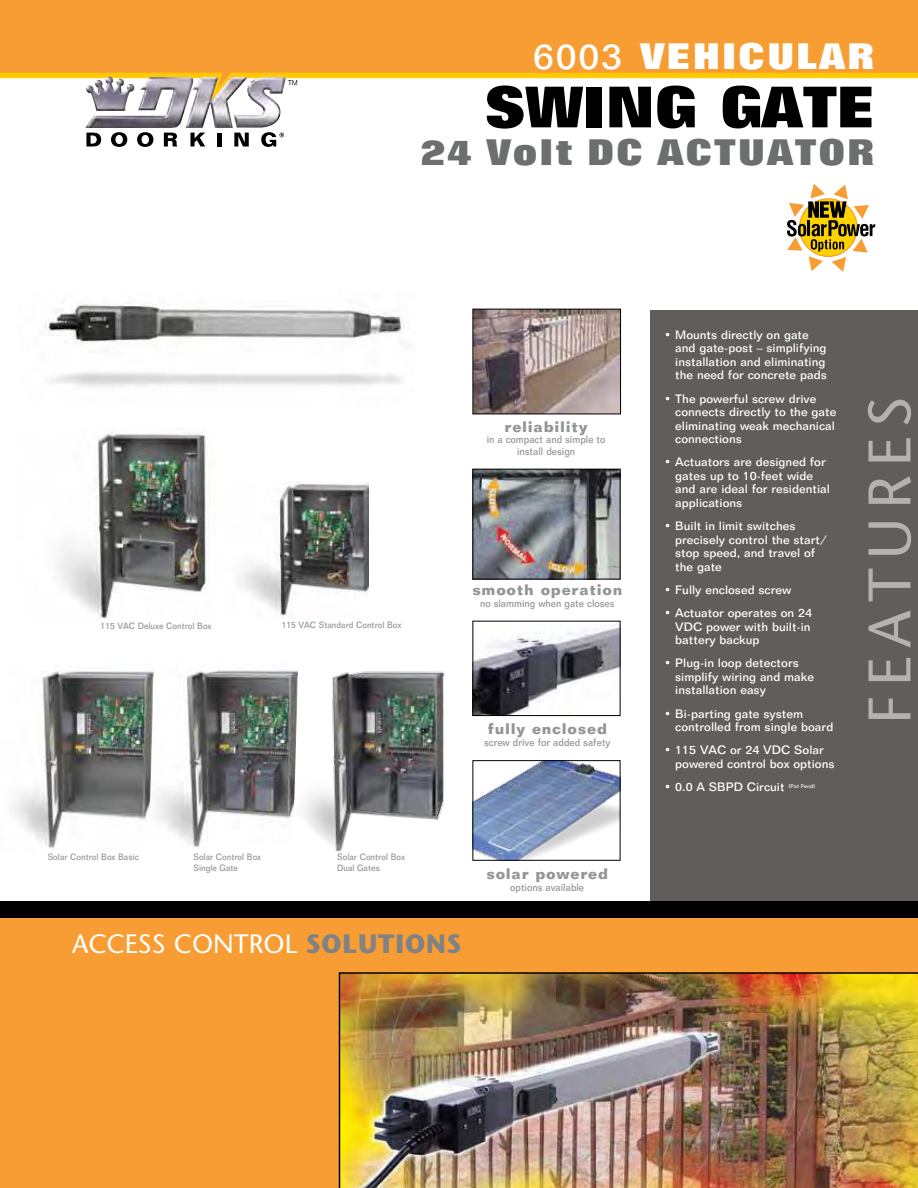
<style>
.page{position:relative;width:918px;height:1188px;background:#fff}
.page>*{position:absolute;margin:0;border:0;box-sizing:border-box;transform-origin:0 0}
.t1{font:60px "Stone Sans";letter-spacing:.15em;color:#b4b1b0}
.t2{font:800 57px "Folio BT";color:#000}
.t3{font:800 36px "Folio BT";letter-spacing:.05em;color:#6d6e70}
.t4{font:800 36px "Folio BT";letter-spacing:.05em;color:#fff}
.t5{font:26.55px "Stone Sans";color:#fff}
.t6{font:700 15px "Folio BT";letter-spacing:.05em;color:#939597}
.t7{font:500 12px/13.5px "Folio BT";color:#fff}
.t8{font:500 10.5px/11.2px "Folio BT";color:#939597;text-align:center;scale:.9 1}
.t9{font:500 9px/10.5px "Folio BT";color:#939597;scale:.9 1}
.t10{font:500 5.25px "Folio BT";color:#fff}
.s1{font-weight:500}
.s2{font-weight:700;color:#808284}
</style>
<div class="page">
<img style="left:45px;top:302px;width:359px;height:85px">
<div style="left:0;top:0;width:918px;height:72px;background:#f89d33"></div>
<svg style="left:86px;top:133px;width:15px;height:14px"></svg>
<svg style="left:111px;top:132px;width:16px;height:15px"></svg>
<svg style="left:137px;top:132px;width:16px;height:15px"></svg>
<svg style="left:164px;top:133px;width:13px;height:14px"></svg>
<svg style="left:190px;top:133px;width:15px;height:14px"></svg>
<hr style="left:217px;top:133px;width:4px;height:14px;background:#000">
<svg style="left:234px;top:133px;width:15px;height:14px"></svg>
<svg style="left:261px;top:132px;width:23px;height:15px"></svg>
<svg style="left:0;top:72px;width:918px;height:14px"></svg>
<img style="left:85px;top:76px;width:201px;height:52px">
<div style="left:650px;top:310px;width:268px;height:598px;background:#615d5c"></div>
<img style="left:475px;top:471px;width:143px;height:106px">
<div style="left:473px;top:469px;width:147px;height:110px;border:1px solid #000"></div>
<img style="left:475px;top:625px;width:143px;height:89px">
<div style="left:473px;top:621px;width:147px;height:95px;border:1px solid #000"></div>
<div style="left:0;top:917px;width:918px;height:271px;background:#f89d33"></div>
<img style="left:339px;top:972px;width:579px;height:216px">
<div style="left:0;top:901px;width:918px;height:16px;background:#000"></div>
<img style="left:475px;top:311px;width:144px;height:101px">
<div style="left:473px;top:309px;width:148px;height:105px;border:1px solid #000"></div>
<img style="left:475px;top:762px;width:143px;height:97px">
<div style="left:473px;top:760px;width:147px;height:101px;border:1px solid #000"></div>
<img style="left:304px;top:671px;width:141px;height:181px">
<img style="left:157px;top:670px;width:141px;height:178px">
<img style="left:13px;top:671px;width:141px;height:178px">
<svg style="left:787px;top:184px;width:88px;height:88px"></svg>
<img style="left:59px;top:428px;width:147px;height:191px">
<img style="left:239px;top:483px;width:129px;height:135px">
<h3 class="t4" style="left:533px;top:36px;width:344px"><span class="s1">6003</span> VEHICULAR</h3>
<h2 class="t2" style="left:484px;top:74px;width:392px">SWING GATE</h2>
<h3 class="t3" style="left:420px;top:131px;width:457px">24 Volt DC ACTUATOR</h3>
<p class="t9" style="left:101px;top:621px;width:125px">115 VAC Deluxe Control Box</p>
<p class="t9" style="left:282px;top:620px;width:135px">115 VAC Standard Control Box</p>
<p class="t9" style="left:48px;top:852px;width:103px">Solar Control Box Basic</p>
<p class="t9" style="left:193px;top:852px;width:77px">Solar Control Box<br>Single Gate</p>
<p class="t9" style="left:337px;top:852px;width:77px">Solar Control Box<br>Dual Gates</p>
<p class="t6" style="left:505px;top:421px;width:84px">reliability</p>
<p class="t8" style="left:487px;top:434px;width:134px">in a compact and simple to install design</p>
<p class="t6" style="left:472px;top:584px;width:152px">smooth operation</p>
<p class="t8" style="left:480px;top:598px;width:151px">no slamming when gate closes</p>
<p class="t6" style="left:487px;top:723px;width:121px">fully enclosed</p>
<p class="t8" style="left:484px;top:736px;width:142px">screw drive for added safety</p>
<p class="t6" style="left:486px;top:868px;width:123px">solar powered</p>
<p class="t8" style="left:510px;top:882px;width:84px">options available</p>
<p class="t7" style="left:675px;top:328px;width:153px;text-indent:-11px">• Mounts directly on gate and gate-post – simplifying installation and eliminating the need for concrete pads</p>
<p class="t7" style="left:675px;top:392px;width:163px;text-indent:-11px">• The powerful screw drive connects directly to the gate eliminating weak mechanical connections</p>
<p class="t7" style="left:675px;top:455px;width:156px;text-indent:-11px">• Actuators are designed for gates up to 10-feet wide and are ideal for residential applications</p>
<p class="t7" style="left:675px;top:519px;width:153px;text-indent:-11px">• Built in limit switches precisely control the start/ stop speed, and travel of the gate</p>
<p class="t7" style="left:664px;top:583px;width:129px">• Fully enclosed screw</p>
<p class="t7" style="left:675px;top:606px;width:138px;text-indent:-11px">• Actuator operates on 24<br>VDC power with built-in battery backup</p>
<p class="t7" style="left:675px;top:656px;width:140px;text-indent:-11px">• Plug-in loop detectors simplify wiring and make installation easy</p>
<p class="t7" style="left:675px;top:706px;width:160px;text-indent:-11px">• Bi-parting gate system controlled from single board</p>
<p class="t7" style="left:675px;top:743px;width:161px;text-indent:-11px">• 115 VAC or 24 VDC Solar powered control box options</p>
<p class="t7" style="left:664px;top:780px;width:122px">• 0.0 A SBPD Circuit</p>
<p class="t10" style="left:789px;top:783px;width:28px">(Pat Pend)</p>
<h1 class="t1" style="left:855px;top:724px;width:329px;rotate:-90deg">FEATURES</h1>
<h3 class="t5" style="left:72px;top:929px;width:391px">ACCESS CONTROL <span class="s2">SOLUTIONS</span></h3>
</div>
